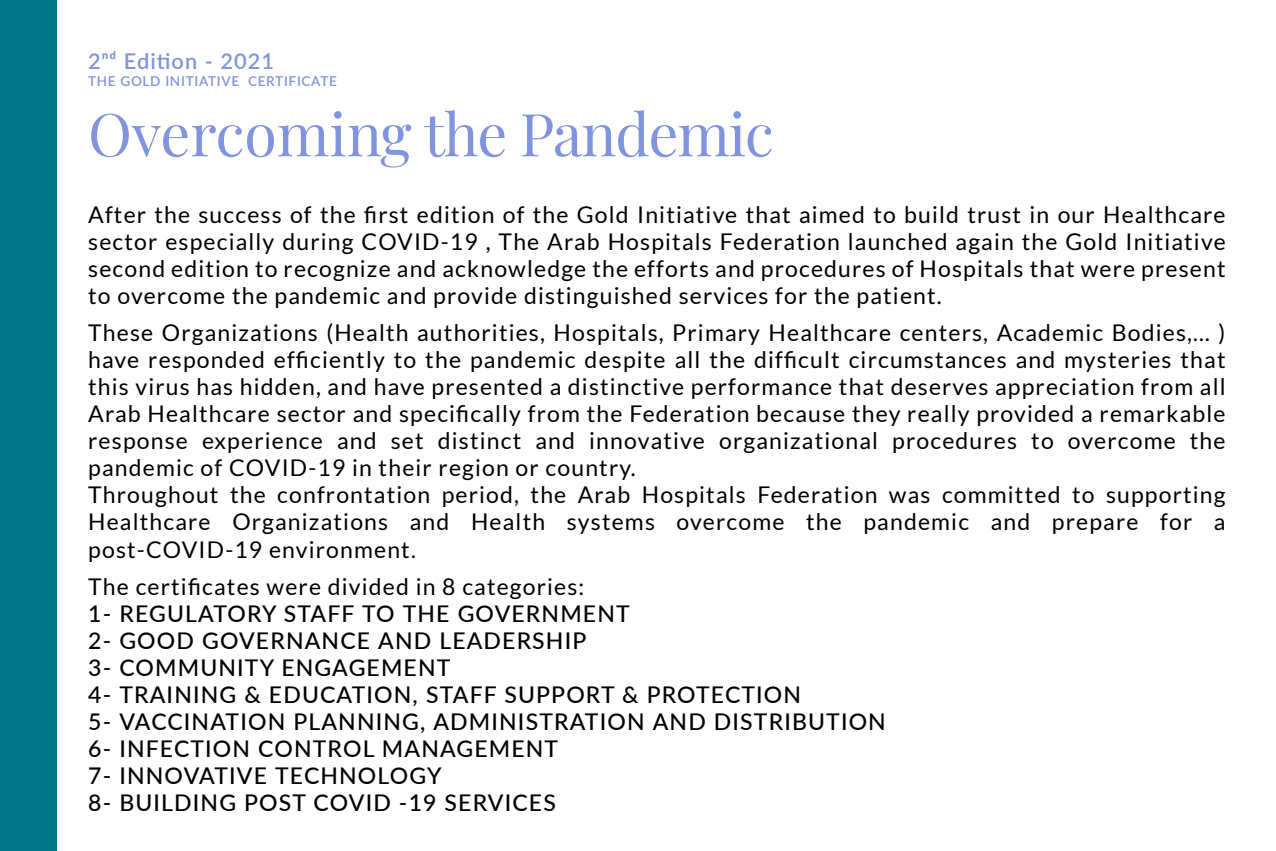
<style>
.page{position:relative;width:1276px;height:851px;background:#fff}
.page>*{position:absolute;margin:0;border:0;box-sizing:border-box;transform-origin:0 0}
.t1{font:59.2px "Playfair Display";letter-spacing:-.02em;color:#8094e0}
.t2{font:23px/27px "Lato";letter-spacing:.05em;color:#000;text-align:justify}
.t3{font:500 23px/27px "Lato";letter-spacing:.05em;color:#000}
.t4{font:600 21.7px "Lato";letter-spacing:.05em;color:#8094e0}
.t5{font:600 13.6px "Lato";letter-spacing:.05em;color:#8094e0}
</style>
<div class="page">
<div style="left:0;top:1px;width:57px;height:849px;background:#00758a"></div>
<p class="t4" style="left:88px;top:46px;width:188px">2ⁿᵈ Edition - 2021</p>
<p class="t5" style="left:88px;top:71px;width:250px">THE GOLD INITIATIVE CERTIFICATE</p>
<h1 class="t1" style="left:88px;top:88px;width:687px">Overcoming the Pandemic</h1>
<p class="t2" style="left:88px;top:201px;width:1139px">After the success of the first edition of the Gold Initiative that aimed to build trust in our Healthcare sector especially during COVID-19 , The Arab Hospitals Federation launched again the Gold Initiative second edition to recognize and acknowledge the efforts and procedures of Hospitals that were present to overcome the pandemic and provide distinguished services for the patient.</p>
<p class="t2" style="left:88px;top:319px;width:1139px;text-align:left">These Organizations (Health authorities, Hospitals, Primary Healthcare centers, Academic Bodies,… ) have responded efficiently to the pandemic despite all the difficult circumstances and mysteries that this virus has hidden, and have presented a distinctive performance that deserves appreciation from all Arab Healthcare sector and specifically from the Federation because they really provided a remarkable response experience and set distinct and innovative organizational procedures to overcome the pandemic of COVID-19 in their region or country.<br>Throughout the confrontation period, the Arab Hospitals Federation was committed to supporting Healthcare Organizations and Health systems overcome the pandemic and prepare for a post-COVID-19 environment.</p>
<p class="t2" style="left:88px;top:572px;width:498px">The certificates were divided in 8 categories:</p>
<p class="t3" style="left:88px;top:598px;width:799px">1- REGULATORY STAFF TO THE GOVERNMENT<br>2- GOOD GOVERNANCE AND LEADERSHIP<br>3- COMMUNITY ENGAGEMENT<br>4- TRAINING &amp; EDUCATION, STAFF SUPPORT &amp; PROTECTION<br>5- VACCINATION PLANNING, ADMINISTRATION AND DISTRIBUTION 6- INFECTION CONTROL MANAGEMENT<br>7- INNOVATIVE TECHNOLOGY<br>8- BUILDING POST COVID -19 SERVICES</p>
</div>
